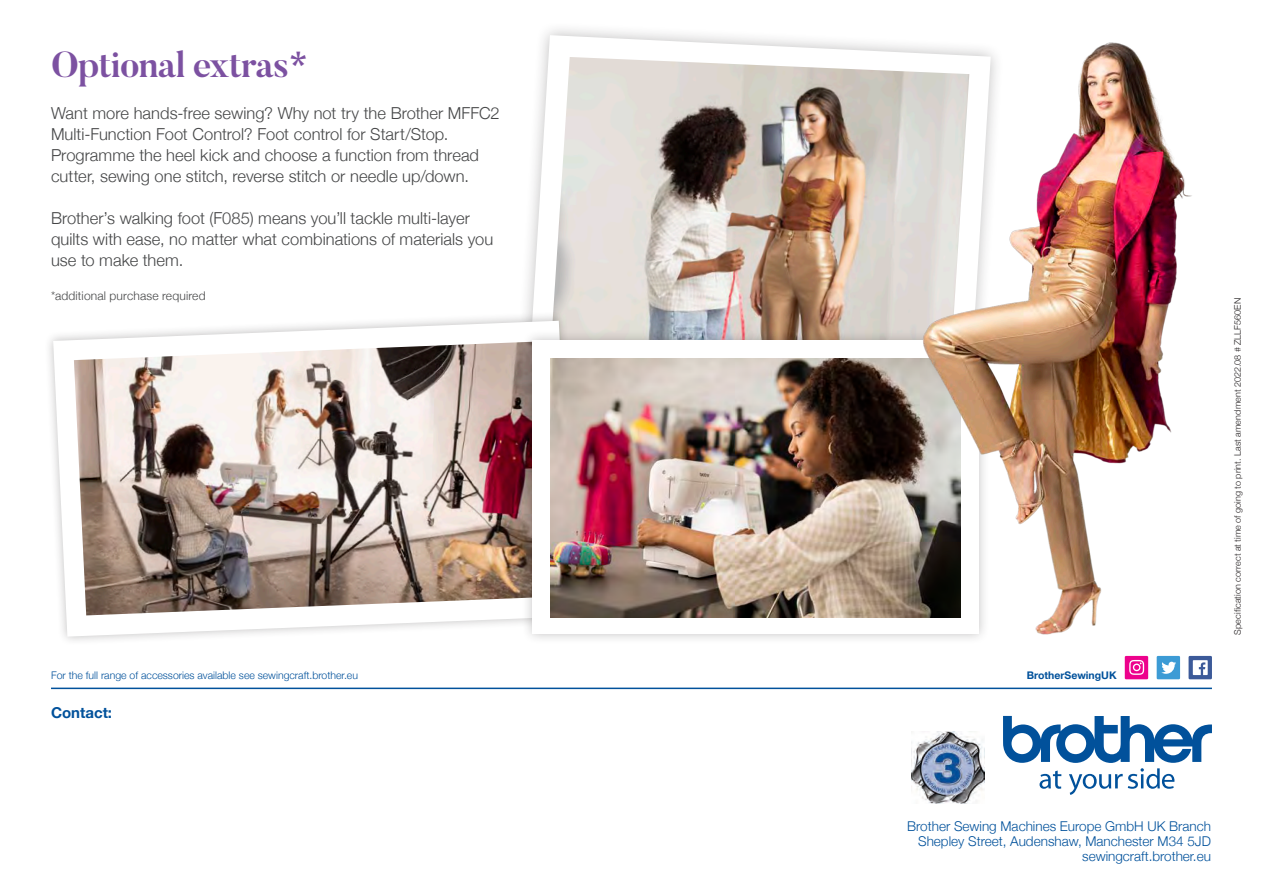
<style>
.page{position:relative;width:1263px;height:893px;background:#fff}
.page>*{position:absolute;margin:0;border:0;box-sizing:border-box;transform-origin:0 0}
.t1{font:700 36px "Butler";letter-spacing:-.025em;color:#7c51a1}
.t2{font:300 16.5px/21px "Helvetica Neue";letter-spacing:.005em;color:#454647}
.Contact{font:700 15px "Helvetica Neue";color:#01519b}
.Address_UK{font:300 13.5px "Helvetica Neue";color:#01519b}
.t3{font:300 12px "Helvetica Neue";letter-spacing:.015em;color:#454647}
.more_information{font:300 10.5px "Helvetica Neue";color:#01519b}
.FB_Insta{font:700 10.5px "Helvetica Neue";color:#01519b}
.t4{font:300 9px "Helvetica Neue";letter-spacing:.015em;color:#231f20}
</style>
<div class="page">
<svg style="left:526px;top:35px;width:380px;height:276px"></svg>
<img style="left:544px;top:57px;width:362px;height:272px">
<div style="left:44px;top:311px;width:538px;height:335px;background:#231f20;opacity:.28"></div>
<svg style="left:53px;top:321px;width:520px;height:316px"></svg>
<img style="left:74px;top:341px;width:447px;height:274px">
<div style="left:521px;top:329px;width:469px;height:316px;background:#231f20;opacity:.28"></div>
<div style="left:533px;top:340px;width:446px;height:294px;background:#fff"></div>
<img style="left:551px;top:359px;width:355px;height:258px">
<img style="left:906px;top:42px;width:286px;height:603px">
<hr style="left:51px;top:688px;width:1161px;height:1px;background:#01519b">
<svg style="left:1003px;top:716px;width:209px;height:79px"></svg>
<img style="left:912px;top:731px;width:72px;height:72px">
<div style="left:1188px;top:656px;width:24px;height:23px;background:#3c5a99"></div>
<svg style="left:1193px;top:660px;width:15px;height:15px"></svg>
<div style="left:1125px;top:656px;width:23px;height:23px;background:#ed028c"></div>
<svg style="left:1129px;top:660px;width:15px;height:15px"></svg>
<div style="left:1157px;top:656px;width:23px;height:23px;background:#3c9bd5"></div>
<svg style="left:1161px;top:662px;width:15px;height:12px"></svg>
<p class="t1" style="left:51px;top:42px;width:259px">Optional extras*</p>
<p class="t2" style="left:51px;top:101px;width:450px">Want more hands-free sewing? Why not try the Brother MFFC2<br>Multi-Function Foot Control? Foot control for Start/Stop.<br>Programme the heel kick and choose a function from thread cutter, sewing one stitch, reverse stitch or needle up/down.</p>
<p class="t2" style="left:51px;top:206px;width:444px">Brother’s walking foot (F085) means you’ll tackle multi-layer quilts with ease, no matter what combinations of materials you use to make them.</p>
<p class="t3" style="left:51px;top:286px;width:156px">*additional purchase required</p>
<p class="more_information" style="left:51px;top:667px;width:308px">For the full range of accessories available see sewingcraft.brother.eu</p>
<p class="Contact" style="left:51px;top:701px;width:63px">Contact:</p>
<p class="FB_Insta" style="left:1027px;top:667px;width:91px">BrotherSewingUK</p>
<p class="t4" style="left:1230px;top:635px;width:339px;rotate:-90deg">Specification correct at time of going to print. Last amendment 2022.08 # ZLLF560EN</p>
<p class="Address_UK" style="left:907px;top:815px;width:305px">Brother Sewing Machines Europe GmbH UK Branch</p>
<p class="Address_UK" style="left:918px;top:830px;width:294px">Shepley Street, Audenshaw, Manchester M34 5JD</p>
<p class="Address_UK" style="left:1082px;top:845px;width:130px">sewingcraft.brother.eu</p>
</div>
